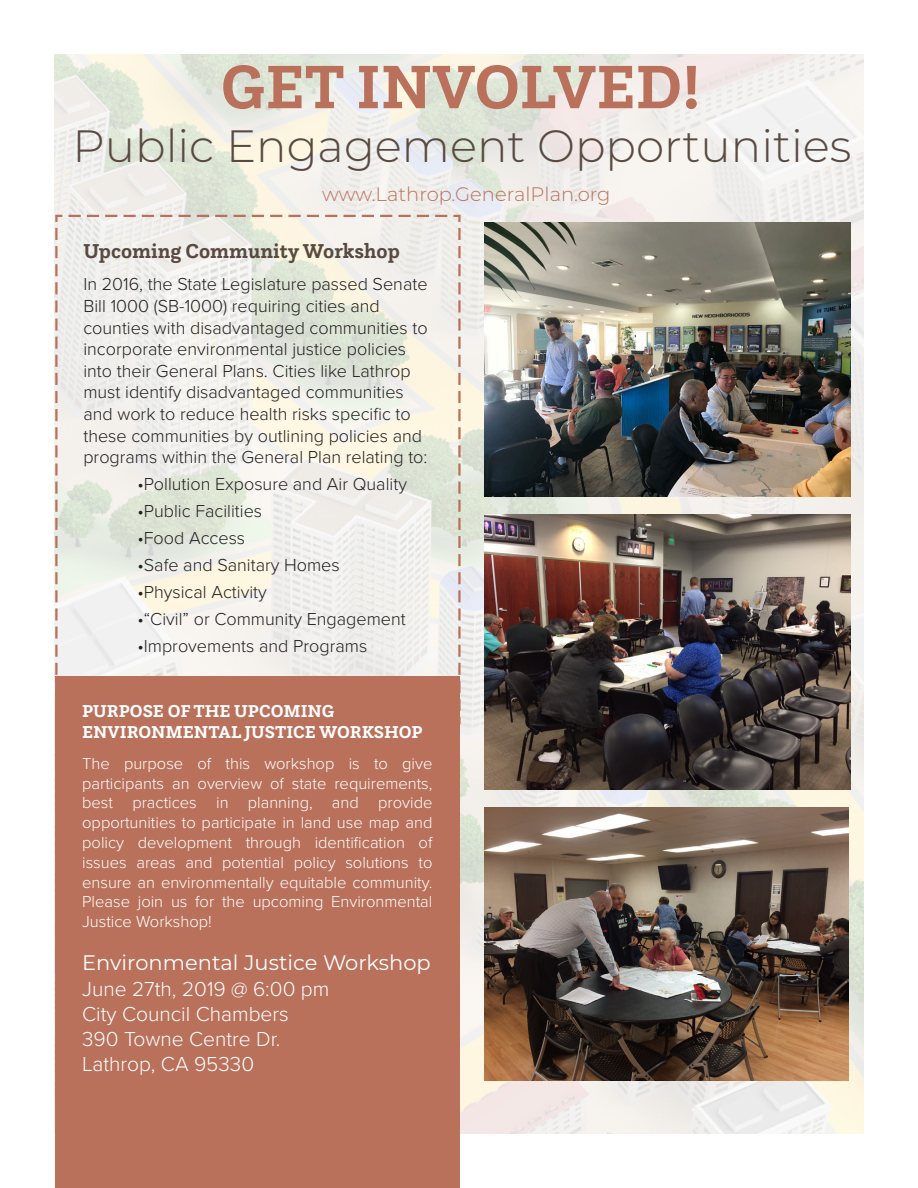
<style>
.page{position:relative;width:918px;height:1188px;background:#fff}
.page>*{position:absolute;margin:0;border:0;box-sizing:border-box;transform-origin:0 0}
.t1{font:700 64.05px "Questa Slab";color:#b9715b}
.t2{font:300 45.3px "Montserrat";color:#594a41}
.t3{font:300 21px/25.2px "Proxima Nova";color:#fff}
.t4{font:21px "Montserrat";color:#fff}
.t5{font:700 21px "Questa Slab";color:#594a41}
.t6{font:300 19.5px "Montserrat";color:#b9715b}
.t7{font:300 18px/21.6px "Proxima Nova";color:#231f20}
.t8{font:700 18px/21.6px "Questa Slab";color:#fff}
.t9{font:300 16.5px/19.8px "Proxima Nova";color:#fff;text-align:justify}
</style>
<div class="page">
<img style="left:54px;top:54px;width:810px;height:1080px">
<div style="left:55px;top:677px;width:404px;height:511px;background:#b9715b"></div>
<svg style="left:54px;top:214px;width:408px;height:511px"></svg>
<img style="left:484px;top:222px;width:366px;height:274px">
<img style="left:484px;top:515px;width:366px;height:274px">
<img style="left:484px;top:807px;width:364px;height:273px">
<h1 class="t1" style="left:221px;top:46px;width:482px">GET INVOLVED!</h1>
<h2 class="t2" style="left:73px;top:116px;width:781px">Public Engagement Opportunities</h2>
<p class="t6" style="left:322px;top:181px;width:290px">www.Lathrop.GeneralPlan.org</p>
<p class="t5" style="left:83px;top:237px;width:318px">Upcoming Community Workshop</p>
<p class="t7" style="left:83px;top:273px;width:346px">In 2016, the State Legislature passed Senate Bill 1000 (SB-1000) requiring cities and counties with disadvantaged communities to incorporate environmental justice policies into their General Plans. Cities like Lathrop must identify disadvantaged communities and work to reduce health risks specific to these communities by outlining policies and programs within the General Plan relating to:</p>
<p class="t7" style="left:137px;top:472px;width:271px">•Pollution Exposure and Air Quality</p>
<p class="t7" style="left:137px;top:499px;width:126px">•Public Facilities</p>
<p class="t7" style="left:137px;top:526px;width:109px">•Food Access</p>
<p class="t7" style="left:137px;top:553px;width:204px">•Safe and Sanitary Homes</p>
<p class="t7" style="left:137px;top:580px;width:131px">•Physical Activity</p>
<p class="t7" style="left:137px;top:607px;width:270px">•“Civil” or Community Engagement</p>
<p class="t7" style="left:137px;top:634px;width:231px">•Improvements and Programs</p>
<p class="t8" style="left:82px;top:699px;width:342px">PURPOSE OF THE UPCOMING<br>ENVIRONMENTAL JUSTICE WORKSHOP</p>
<p class="t9" style="left:82px;top:752px;width:352px">The purpose of this workshop is to give participants an overview of state requirements, best practices in planning, and provide opportunities to participate in land use map and policy development through identification of issues areas and potential policy solutions to ensure an environmentally equitable community.<br>Please join us for the upcoming Environmental Justice Workshop!</p>
<p class="t4" style="left:82px;top:948px;width:350px">Environmental Justice Workshop</p>
<p class="t3" style="left:82px;top:975px;width:249px">June 27th, 2019 @ 6:00 pm<br>City Council Chambers<br>390 Towne Centre Dr.<br>Lathrop, CA 95330</p>
</div>
